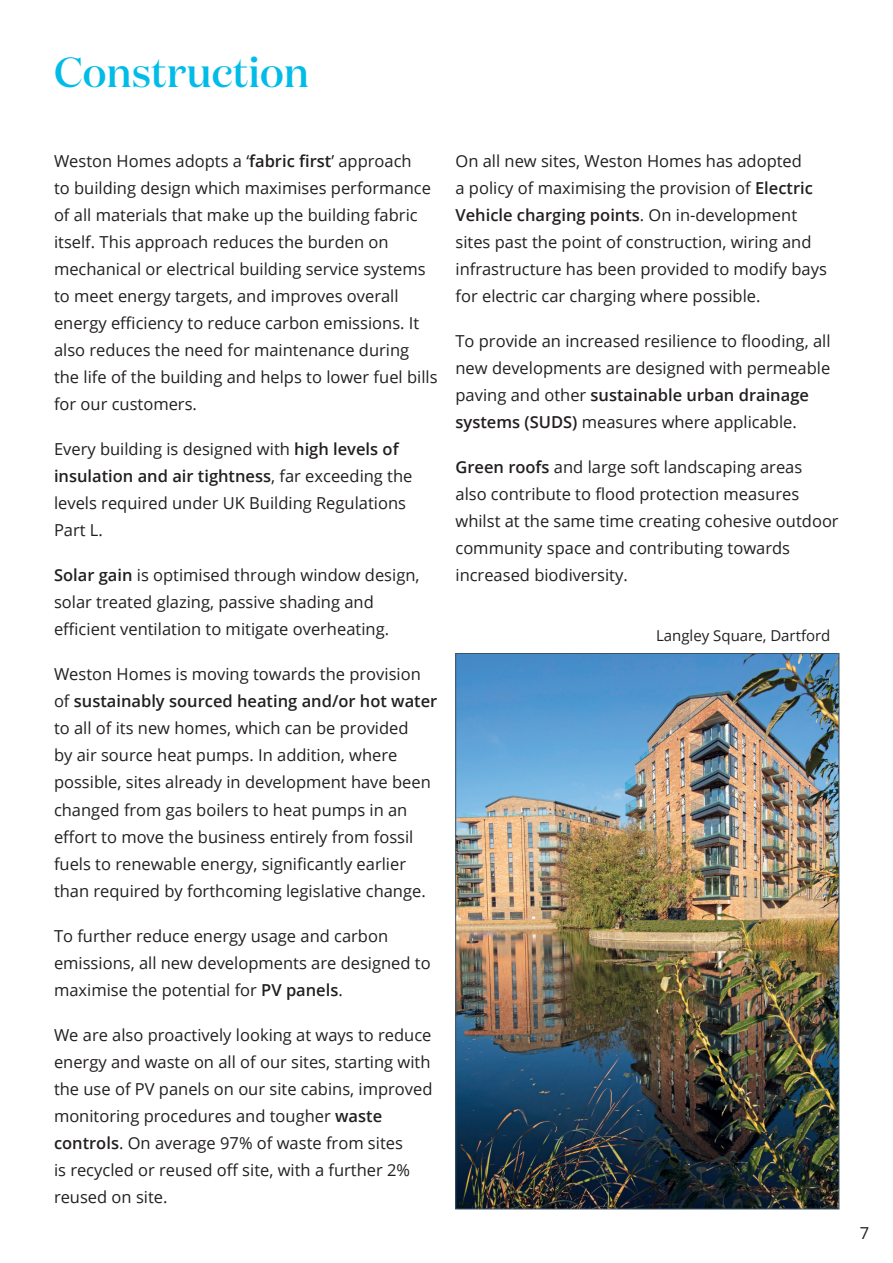
<style>
.page{position:relative;width:893px;height:1263px;background:#fff}
.page>*{position:absolute;margin:0;border:0;box-sizing:border-box;transform-origin:0 0}
.t1{font:500 42px "Domaine Display";color:#02bce8}
.t2{font:16.5px/27px "Open Sans";color:#231f20}
.t3{font:15px "Open Sans";color:#231f20}
.s1{font-weight:600}
</style>
<div class="page">
<img style="left:457px;top:655px;width:380px;height:552px">
<p class="t1" style="left:54px;top:46px;width:257px">Construction</p>
<p class="t2" style="left:54px;top:147px;width:385px">Weston Homes adopts a ‘<span class="s1">fabric first</span>’ approach<br>to building design which maximises performance of all materials that make up the building fabric itself. This approach reduces the burden on mechanical or electrical building service systems to meet energy targets, and improves overall energy efficiency to reduce carbon emissions. It also reduces the need for maintenance during the life of the building and helps to lower fuel bills for our customers.</p>
<p class="t2" style="left:54px;top:435px;width:360px">Every building is designed with <span class="s1">high levels of insulation and air tightness</span>, far exceeding the levels required under UK Building Regulations Part L.</p>
<p class="t2" style="left:54px;top:561px;width:367px"><span class="s1">Solar gain</span> is optimised through window design, solar treated glazing, passive shading and efficient ventilation to mitigate overheating.</p>
<p class="t2" style="left:54px;top:660px;width:385px">Weston Homes is moving towards the provision of <span class="s1">sustainably sourced heating and/or hot water </span>to all of its new homes, which can be provided<br>by air source heat pumps. In addition, where possible, sites already in development have been changed from gas boilers to heat pumps in an effort to move the business entirely from fossil fuels to renewable energy, significantly earlier than required by forthcoming legislative change.</p>
<p class="t2" style="left:54px;top:921px;width:378px">To further reduce energy usage and carbon emissions, all new developments are designed to maximise the potential for <span class="s1">PV panels</span>.</p>
<p class="t2" style="left:54px;top:1020px;width:380px">We are also proactively looking at ways to reduce energy and waste on all of our sites, starting with the use of PV panels on our site cabins, improved monitoring procedures and tougher <span class="s1">waste controls</span>. On average 97% of waste from sites<br>is recycled or reused off site, with a further 2% reused on site.</p>
<p class="t2" style="left:455px;top:147px;width:373px">On all new sites, Weston Homes has adopted<br>a policy of maximising the provision of <span class="s1">Electric Vehicle charging points</span>. On in-development sites past the point of construction, wiring and infrastructure has been provided to modify bays for electric car charging where possible.</p>
<p class="t2" style="left:455px;top:327px;width:377px">To provide an increased resilience to flooding, all new developments are designed with permeable paving and other <span class="s1">sustainable urban drainage systems (SUDS)</span> measures where applicable.</p>
<p class="t2" style="left:455px;top:453px;width:385px"><span class="s1">Green roofs</span> and large soft landscaping areas<br>also contribute to flood protection measures whilst at the same time creating cohesive outdoor community space and contributing towards increased biodiversity.</p>
<p class="t3" style="left:656px;top:625px;width:176px">Langley Square, Dartford</p>
<p class="t2" style="left:860px;top:1219px;width:11px">7</p>
</div>
